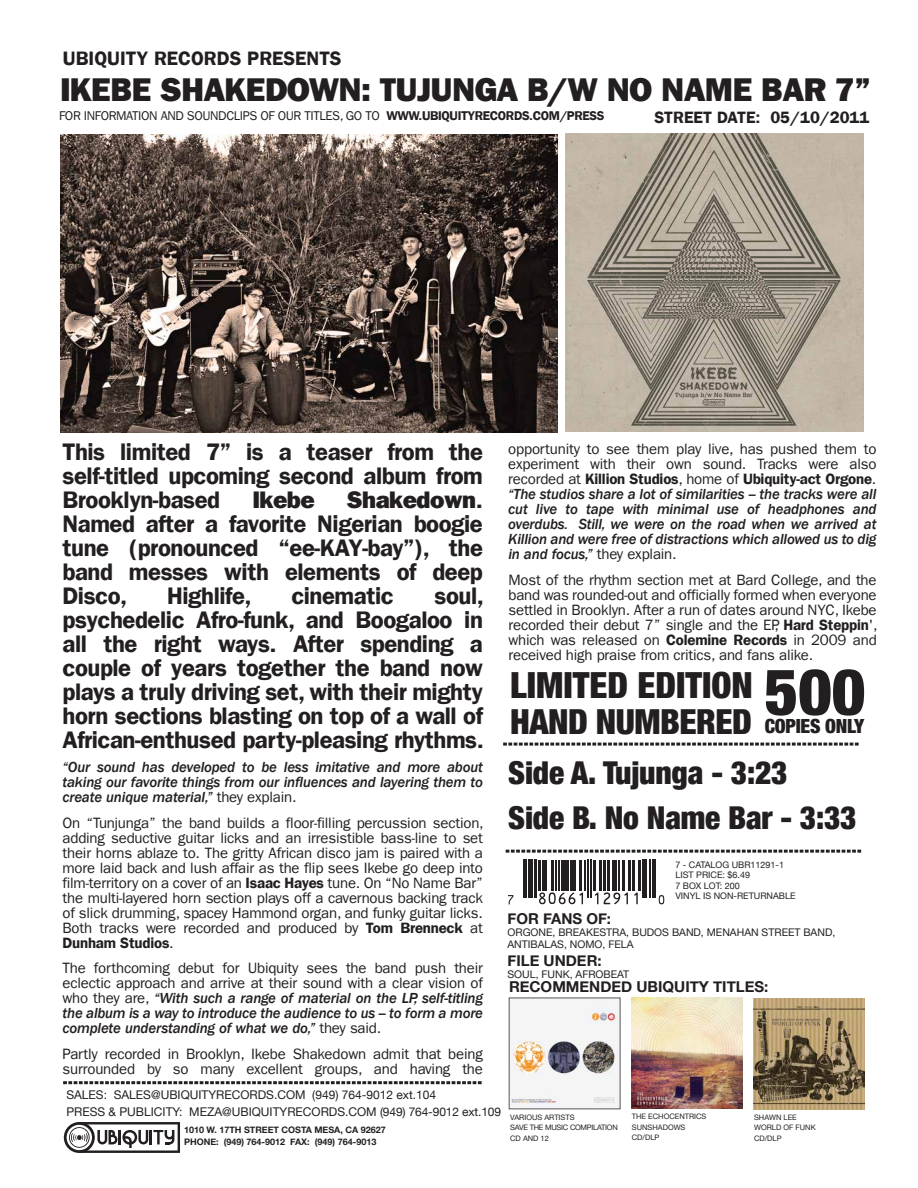
<style>
.page{position:relative;width:918px;height:1188px;background:#fff}
.page>*{position:absolute;margin:0;border:0;box-sizing:border-box;transform-origin:0 0}
.t1{font:900 condensed 64.5px "Helvetica Neue";color:#231f20}
.t2{font:900 condensed 36px "Helvetica Neue";color:#231f20}
.t3{font:900 condensed 34.5px "Helvetica Neue";letter-spacing:-.015em;color:#231f20}
.t4{font:800 33px "Franklin Gothic LT";letter-spacing:-.015em;color:#231f20}
.t5{font:900 condensed 31.5px/45px "Helvetica Neue";letter-spacing:-.005em;color:#231f20}
.t6{font:600 24px/24px "Franklin Gothic LT";letter-spacing:-.02em;color:#231f20;text-align:justify}
.t7{font:800 24px "Franklin Gothic LT";letter-spacing:-.02em;color:#231f20}
.t8{font:600 19.5px "Franklin Gothic LT";color:#231f20}
.t9{font:900 condensed 19.5px "Helvetica Neue";letter-spacing:-.01em;color:#231f20}
.t10{font:600 16.5px "Franklin Gothic LT";color:#231f20}
.t11{font:15px/15px "Franklin Gothic LT";letter-spacing:-.015em;color:#231f20;text-align:justify}
.t12{font:italic 500 15px/15px "Franklin Gothic LT";letter-spacing:-.015em;color:#231f20;text-align:justify}
.t13{font:700 15px "Helvetica Neue";color:#231f20}
.t14{font:12.75px "Franklin Gothic LT";letter-spacing:-.03em;color:#231f20}
.t15{font:12px/16.5px "Helvetica Neue";color:#231f20}
.t16{font:10.5px/12px "Helvetica Neue";color:#231f20}
.t17{font:700 9px/12px "Helvetica Neue";color:#231f20}
.t18{font:9px/10.5px "Helvetica Neue";color:#231f20}
.t19{font:7.5px/10.5px "Helvetica Neue";color:#231f20}
.t20{font:7.5px/10.5px "Helvetica Neue";letter-spacing:-.03em;color:#231f20}
.s1{font-weight:600}
.s2{font-weight:800}
.s3{font-weight:400;font-style:normal}
.s4{font-weight:600;font-style:normal}
</style>
<div class="page">
<svg style="left:65px;top:1081px;width:417px;height:3px"></svg>
<svg style="left:64px;top:1122px;width:116px;height:31px"></svg>
<svg style="left:507px;top:850px;width:355px;height:3px"></svg>
<svg style="left:505px;top:743px;width:354px;height:3px"></svg>
<img style="left:60px;top:134px;width:498px;height:298px">
<img style="left:754px;top:998px;width:110px;height:111px">
<img style="left:511px;top:1005px;width:107px;height:102px">
<img style="left:631px;top:998px;width:111px;height:111px">
<hr style="left:523px;top:860px;width:1px;height:38px;background:#231f20">
<hr style="left:526px;top:860px;width:1px;height:38px;background:#231f20">
<div style="left:528px;top:860px;width:5px;height:38px;background:#231f20"></div>
<hr style="left:534px;top:860px;width:3px;height:38px;background:#231f20">
<hr style="left:538px;top:860px;width:3px;height:30px;background:#231f20">
<div style="left:542px;top:860px;width:5px;height:30px;background:#231f20"></div>
<hr style="left:551px;top:860px;width:3px;height:30px;background:#231f20">
<hr style="left:555px;top:860px;width:2px;height:30px;background:#231f20">
<hr style="left:558px;top:860px;width:1px;height:30px;background:#231f20">
<div style="left:561px;top:860px;width:5px;height:30px;background:#231f20"></div>
<hr style="left:568px;top:860px;width:1px;height:30px;background:#231f20">
<div style="left:571px;top:860px;width:5px;height:30px;background:#231f20"></div>
<hr style="left:579px;top:860px;width:3px;height:30px;background:#231f20">
<hr style="left:585px;top:860px;width:1px;height:30px;background:#231f20">
<hr style="left:587px;top:860px;width:2px;height:38px;background:#231f20">
<hr style="left:590px;top:860px;width:2px;height:38px;background:#231f20">
<hr style="left:593px;top:860px;width:3px;height:30px;background:#231f20">
<hr style="left:599px;top:860px;width:3px;height:30px;background:#231f20">
<hr style="left:603px;top:860px;width:3px;height:30px;background:#231f20">
<hr style="left:607px;top:860px;width:3px;height:30px;background:#231f20">
<hr style="left:613px;top:860px;width:4px;height:30px;background:#231f20">
<hr style="left:618px;top:860px;width:2px;height:30px;background:#231f20">
<hr style="left:623px;top:860px;width:2px;height:30px;background:#231f20">
<hr style="left:628px;top:860px;width:3px;height:30px;background:#231f20">
<hr style="left:632px;top:860px;width:3px;height:30px;background:#231f20">
<hr style="left:638px;top:860px;width:3px;height:30px;background:#231f20">
<hr style="left:642px;top:860px;width:4px;height:38px;background:#231f20">
<hr style="left:649px;top:860px;width:2px;height:38px;background:#231f20">
<hr style="left:652px;top:860px;width:1px;height:38px;background:#231f20">
<hr style="left:655px;top:860px;width:1px;height:38px;background:#231f20">
<svg style="left:508px;top:895px;width:5px;height:10px"></svg>
<svg style="left:539px;top:892px;width:44px;height:12px"></svg>
<svg style="left:595px;top:892px;width:33px;height:12px"></svg>
<svg style="left:634px;top:893px;width:4px;height:11px"></svg>
<svg style="left:659px;top:895px;width:5px;height:9px"></svg>
<img style="left:565px;top:133px;width:299px;height:299px">
<h3 class="t8" style="left:63px;top:47px;width:280px">UBIQUITY RECORDS PRESENTS</h3>
<h3 class="t4" style="left:60px;top:70px;width:813px">IKEBE SHAKEDOWN: TUJUNGA B/W NO NAME BAR 7”</h3>
<p class="t14" style="left:59px;top:108px;width:547px">FOR INFORMATION AND SOUNDCLIPS OF OUR TITLES, GO TO <span class="s1">WWW.UBIQUITYRECORDS.COM/PRESS</span></p>
<p class="t10" style="left:654px;top:108px;width:217px">STREET DATE: 05/10/2011</p>
<h3 class="t6" style="left:63px;top:440px;width:422px">This limited 7” is a teaser from the self-titled upcoming second album from Brooklyn-based</h3>
<h3 class="t6" style="left:63px;top:488px;width:422px;text-indent:284px"><span class="s2">Shakedown</span>.<br>Named after a favorite Nigerian boogie tune (pronounced “ee-KAY-bay”), the band messes with elements of deep Disco,</h3>
<h3 class="t7" style="left:252px;top:486px;width:64px">Ikebe</h3>
<h3 class="t6" style="left:167px;top:584px;width:86px">Highlife,</h3>
<h3 class="t6" style="left:291px;top:584px;width:104px">cinematic</h3>
<p class="t6" style="left:63px;top:584px;width:423px;text-indent:372px">soul, psychedelic Afro-funk, and Boogaloo in all the right ways. After spending a couple of years together the band now plays a truly driving set, with their mighty horn sections blasting on top of a wall of African-enthused party-pleasing rhythms.</p>
<p class="t12" style="left:63px;top:760px;width:422px">“Our sound has developed to be less imitative and more about taking our favorite things from our influences and layering them to create unique material,” <span class="s3">they explain.</span></p>
<p class="t11" style="left:63px;top:815px;width:423px">On “Tunjunga” the band builds a floor-filling percussion section, adding seductive guitar licks and an irresistible bass-line to set their horns ablaze to. The gritty African disco jam is paired with a more laid back and lush affair as the flip sees Ikebe go deep into film-territory on a cover of an <span class="s1">Isaac Hayes</span> tune. On “No Name Bar” the multi-layered horn section plays off a cavernous backing track of slick drumming, spacey Hammond organ, and funky guitar licks.<br>Both tracks were recorded and produced by <span class="s1">Tom Brenneck</span> at <span class="s1">Dunham Studios</span>.</p>
<p class="t12" style="left:63px;top:961px;width:422px"><span class="s3">The forthcoming debut for Ubiquity sees the band push their eclectic approach and arrive at their sound with a clear vision of who they are,</span> “With such a range of material on the LP, self-titling the album is a way to introduce the audience to us -- to form a more complete understanding of what we do,” <span class="s3">they said.</span></p>
<p class="t11" style="left:63px;top:1046px;width:422px">Partly recorded in Brooklyn, Ikebe Shakedown admit that being surrounded by so many excellent groups, and having the</p>
<p class="t12" style="left:508px;top:442px;width:370px"><span class="s3">opportunity to see them play live, has pushed them to experiment with their own sound. Tracks were also recorded at</span> <span class="s4">Killion Studios</span><span class="s3">, home of</span> <span class="s4">Ubiquity-act Orgone</span><span class="s3">. </span>“The studios share a lot of similarities -- the tracks were all cut live to tape with minimal use of headphones and overdubs. Still, we were on the road when we arrived at Killion and were free of distractions which allowed us to dig in and focus,” <span class="s3">they explain.</span></p>
<p class="t11" style="left:509px;top:572px;width:370px">Most of the rhythm section met at Bard College, and the band was rounded-out and officially formed when everyone settled in Brooklyn. After a run of dates around NYC, Ikebe recorded their debut 7” single and the EP, <span class="s1">Hard Steppin</span>', which was released on <span class="s1">Colemine Records</span> in 2009 and received high praise from critics, and fans alike.</p>
<h2 class="t2" style="left:510px;top:663px;width:244px">LIMITED EDITION</h2>
<h3 class="t3" style="left:510px;top:700px;width:244px">HAND NUMBERED</h3>
<h1 class="t1" style="left:765px;top:652px;width:102px">500</h1>
<h3 class="t9" style="left:765px;top:714px;width:101px">COPIES ONLY</h3>
<h3 class="t5" style="left:508px;top:750px;width:350px">Side A. Tujunga - 3:23<br>Side B. No Name Bar - 3:33</h3>
<p class="t18" style="left:675px;top:859px;width:122px">7 - CATALOG UBR11291-1<br>LIST PRICE: $6.49<br>7 BOX LOT: 200<br>VINYL IS NON-RETURNABLE</p>
<p class="t13" style="left:508px;top:910px;width:105px">FOR FANS OF:</p>
<p class="t16" style="left:508px;top:926px;width:329px">ORGONE, BREAKESTRA, BUDOS BAND, MENAHAN STREET BAND,<br>ANTIBALAS, NOMO, FELA</p>
<p class="t13" style="left:508px;top:952px;width:96px">FILE UNDER:</p>
<p class="t16" style="left:508px;top:968px;width:123px">SOUL, FUNK, AFROBEAT</p>
<p class="t13" style="left:509px;top:977px;width:261px">RECOMMENDED UBIQUITY TITLES:</p>
<p class="t15" style="left:66px;top:1087px;width:436px">SALES: SALES@UBIQUITYRECORDS.COM (949) 764-9012 ext.104<br>PRESS &amp; PUBLICITY: MEZA@UBIQUITYRECORDS.COM (949) 764-9012 ext.109</p>
<p class="t17" style="left:184px;top:1123px;width:203px">1010 W. 17TH STREET COSTA MESA, CA 92627<br>PHONE: (949) 764-9012 FAX: (949) 764-9013</p>
<p class="t20" style="left:510px;top:1112px;width:109px">VARIOUS ARTISTS<br>SAVE THE MUSIC COMPILATION<br>CD AND 12í</p>
<p class="t19" style="left:632px;top:1111px;width:76px">THE ECHOCENTRICS<br>SUNSHADOWS<br>CD/DLP</p>
<p class="t19" style="left:754px;top:1112px;width:63px">SHAWN LEE<br>WORLD OF FUNK<br>CD/DLP</p>
</div>
